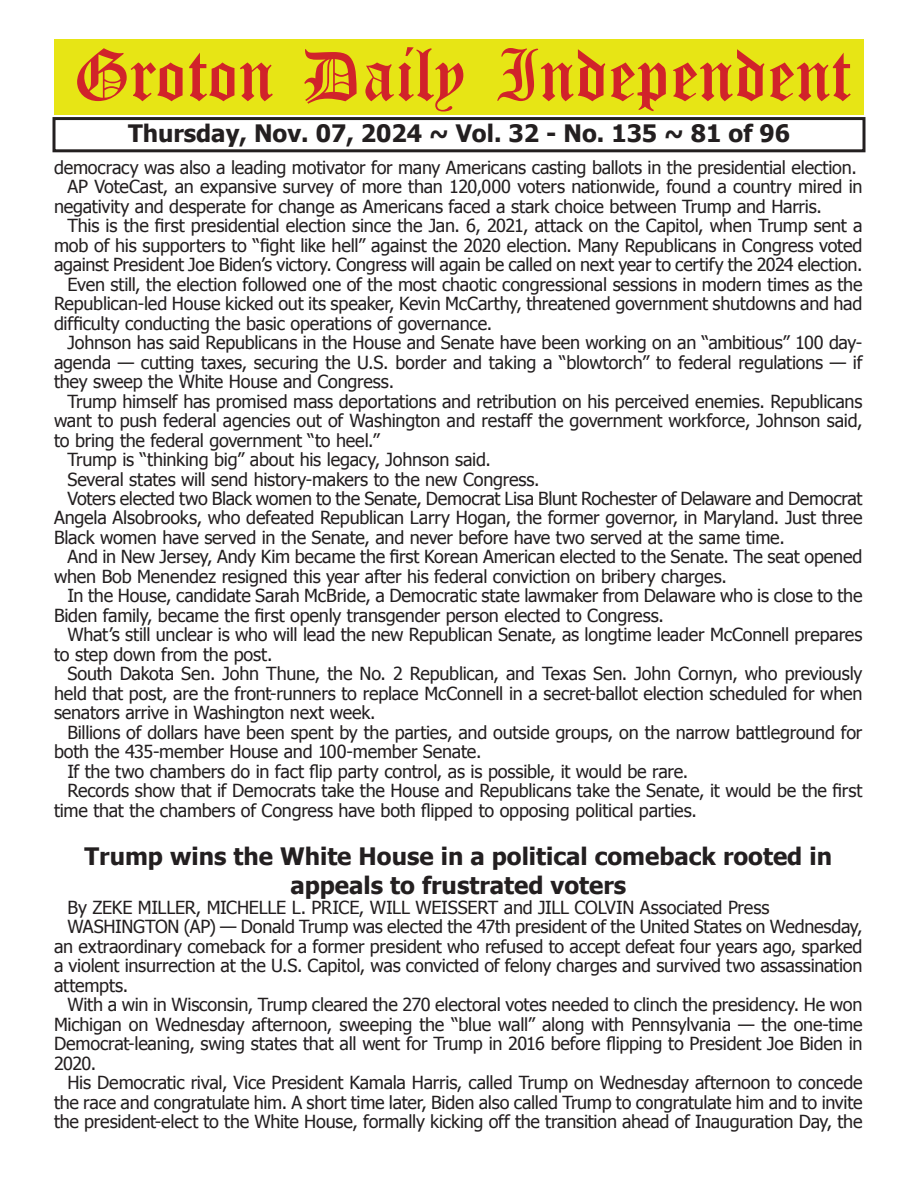
<style>
.page{position:relative;width:918px;height:1188px;background:#fff}
.page>*{position:absolute;margin:0;border:0;box-sizing:border-box;transform-origin:0 0}
.t1{font:54px "Old English Five";color:#d1232a}
.t2{font:700 24px/28.8px "Tahoma";color:#231f20;text-align:center}
.t3{font:18px "Tahoma";letter-spacing:-.01em;color:#231f20}
</style>
<div class="page">
<div style="left:52px;top:117px;width:814px;height:35px;border:3px solid #231f20"></div>
<div style="left:54px;top:40px;width:810px;height:75px;background:#e7e515"></div>
<h1 class="t1" style="left:73px;top:50px;width:779px">Groton Daily Independent</h1>
<h2 class="t2" style="left:128px;top:117px;width:664px">Thursday, Nov. 07, 2024 ~ Vol. 32 - No. 135 ~ 81 of 96</h2>
<p class="t3" style="left:54px;top:155px;width:804px">democracy was also a leading motivator for many Americans casting ballots in the presidential election.</p>
<p class="t3" style="left:68px;top:174px;width:797px">AP VoteCast, an expansive survey of more than 120,000 voters nationwide, found a country mired in</p>
<p class="t3" style="left:54px;top:194px;width:769px">negativity and desperate for change as Americans faced a stark choice between Trump and Harris.</p>
<p class="t3" style="left:68px;top:213px;width:796px">This is the first presidential election since the Jan. 6, 2021, attack on the Capitol, when Trump sent a</p>
<p class="t3" style="left:54px;top:233px;width:810px">mob of his supporters to “fight like hell” against the 2020 election. Many Republicans in Congress voted</p>
<p class="t3" style="left:54px;top:252px;width:810px">against President Joe Biden’s victory. Congress will again be called on next year to certify the 2024 election.</p>
<p class="t3" style="left:68px;top:272px;width:797px">Even still, the election followed one of the most chaotic congressional sessions in modern times as the</p>
<p class="t3" style="left:54px;top:291px;width:810px">Republican-led House kicked out its speaker, Kevin McCarthy, threatened government shutdowns and had</p>
<p class="t3" style="left:54px;top:311px;width:440px">difficulty conducting the basic operations of governance.</p>
<p class="t3" style="left:68px;top:330px;width:796px">Johnson has said Republicans in the House and Senate have been working on an “ambitious” 100 day-</p>
<p class="t3" style="left:54px;top:350px;width:810px">agenda — cutting taxes, securing the U.S. border and taking a “blowtorch” to federal regulations — if</p>
<p class="t3" style="left:54px;top:369px;width:342px">they sweep the White House and Congress.</p>
<p class="t3" style="left:68px;top:389px;width:796px">Trump himself has promised mass deportations and retribution on his perceived enemies. Republicans</p>
<p class="t3" style="left:54px;top:408px;width:810px">want to push federal agencies out of Washington and restaff the government workforce, Johnson said,</p>
<p class="t3" style="left:54px;top:428px;width:327px">to bring the federal government “to heel.”</p>
<p class="t3" style="left:68px;top:447px;width:425px">Trump is “thinking big” about his legacy, Johnson said.</p>
<p class="t3" style="left:68px;top:467px;width:474px">Several states will send history-makers to the new Congress.</p>
<p class="t3" style="left:68px;top:486px;width:797px">Voters elected two Black women to the Senate, Democrat Lisa Blunt Rochester of Delaware and Democrat</p>
<p class="t3" style="left:54px;top:506px;width:810px">Angela Alsobrooks, who defeated Republican Larry Hogan, the former governor, in Maryland. Just three</p>
<p class="t3" style="left:54px;top:525px;width:732px">Black women have served in the Senate, and never before have two served at the same time.</p>
<p class="t3" style="left:68px;top:545px;width:796px">And in New Jersey, Andy Kim became the first Korean American elected to the Senate. The seat opened</p>
<p class="t3" style="left:54px;top:564px;width:674px">when Bob Menendez resigned this year after his federal conviction on bribery charges.</p>
<p class="t3" style="left:68px;top:584px;width:797px">In the House, candidate Sarah McBride, a Democratic state lawmaker from Delaware who is close to the</p>
<p class="t3" style="left:54px;top:603px;width:611px">Biden family, became the first openly transgender person elected to Congress.</p>
<p class="t3" style="left:68px;top:623px;width:796px">What’s still unclear is who will lead the new Republican Senate, as longtime leader McConnell prepares</p>
<p class="t3" style="left:54px;top:642px;width:220px">to step down from the post.</p>
<p class="t3" style="left:68px;top:662px;width:797px">South Dakota Sen. John Thune, the No. 2 Republican, and Texas Sen. John Cornyn, who previously</p>
<p class="t3" style="left:54px;top:681px;width:810px">held that post, are the front-runners to replace McConnell in a secret-ballot election scheduled for when</p>
<p class="t3" style="left:54px;top:701px;width:323px">senators arrive in Washington next week.</p>
<p class="t3" style="left:68px;top:720px;width:796px">Billions of dollars have been spent by the parties, and outside groups, on the narrow battleground for</p>
<p class="t3" style="left:54px;top:740px;width:429px">both the 435-member House and 100-member Senate.</p>
<p class="t3" style="left:68px;top:759px;width:622px">If the two chambers do in fact flip party control, as is possible, it would be rare.</p>
<p class="t3" style="left:68px;top:779px;width:796px">Records show that if Democrats take the House and Republicans take the Senate, it would be the first</p>
<p class="t3" style="left:54px;top:798px;width:644px">time that the chambers of Congress have both flipped to opposing political parties.</p>
<h2 class="t2" style="left:85px;top:841px;width:749px">Trump wins the White House in a political comeback rooted in appeals to frustrated voters</h2>
<p class="t3" style="left:68px;top:895px;width:703px">By ZEKE MILLER, MICHELLE L. PRICE, WILL WEISSERT and JILL COLVIN Associated Press</p>
<p class="t3" style="left:68px;top:915px;width:797px">WASHINGTON (AP) — Donald Trump was elected the 47th president of the United States on Wednesday,</p>
<p class="t3" style="left:54px;top:934px;width:810px">an extraordinary comeback for a former president who refused to accept defeat four years ago, sparked</p>
<p class="t3" style="left:54px;top:954px;width:810px">a violent insurrection at the U.S. Capitol, was convicted of felony charges and survived two assassination</p>
<p class="t3" style="left:54px;top:973px;width:76px">attempts.</p>
<p class="t3" style="left:68px;top:993px;width:797px">With a win in Wisconsin, Trump cleared the 270 electoral votes needed to clinch the presidency. He won</p>
<p class="t3" style="left:54px;top:1012px;width:810px">Michigan on Wednesday afternoon, sweeping the “blue wall” along with Pennsylvania — the one-time</p>
<p class="t3" style="left:54px;top:1032px;width:810px">Democrat-leaning, swing states that all went for Trump in 2016 before flipping to President Joe Biden in</p>
<p class="t3" style="left:54px;top:1051px;width:44px">2020.</p>
<p class="t3" style="left:68px;top:1071px;width:797px">His Democratic rival, Vice President Kamala Harris, called Trump on Wednesday afternoon to concede</p>
<p class="t3" style="left:54px;top:1090px;width:810px">the race and congratulate him. A short time later, Biden also called Trump to congratulate him and to invite</p>
<p class="t3" style="left:54px;top:1110px;width:810px">the president-elect to the White House, formally kicking off the transition ahead of Inauguration Day, the</p>
</div>
